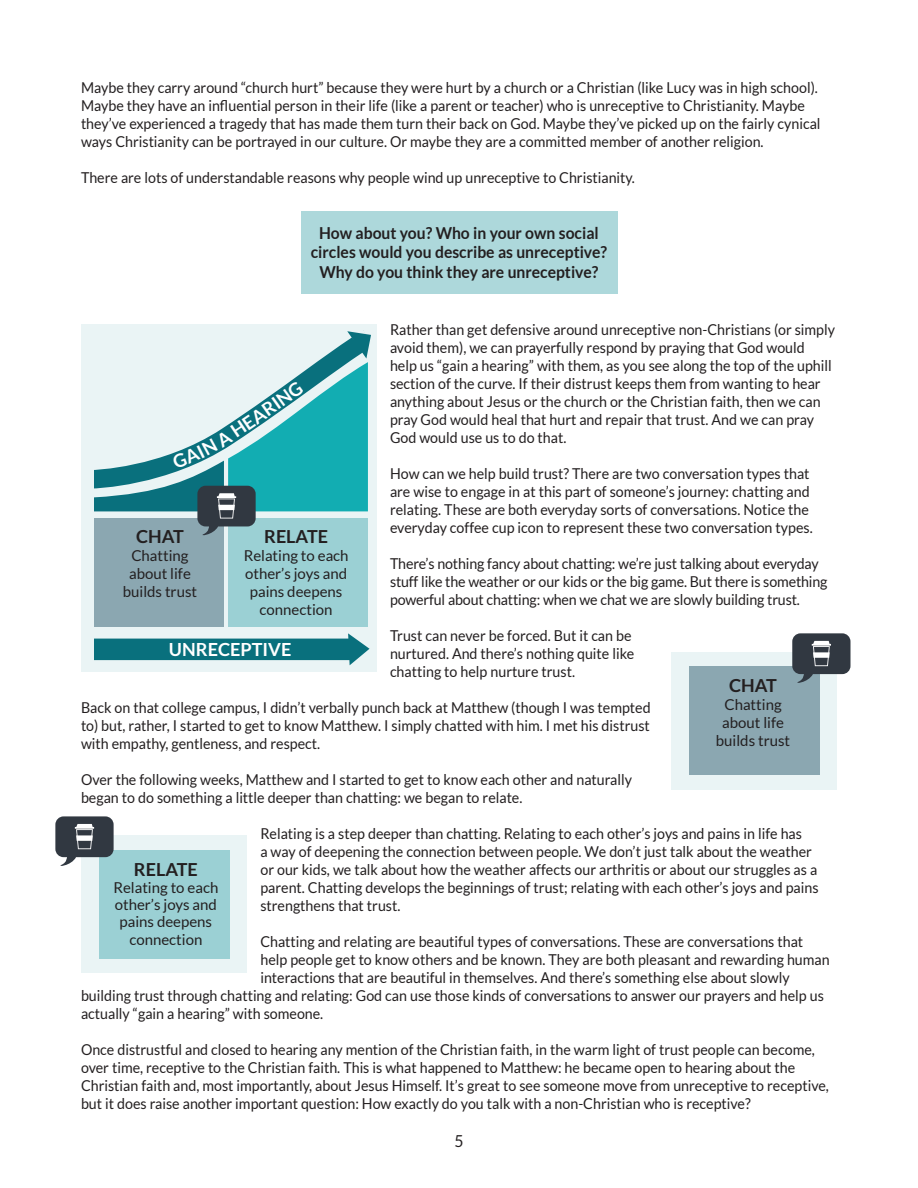
<style>
.page{position:relative;width:918px;height:1188px;background:#fff}
.page>*{position:absolute;margin:0;border:0;box-sizing:border-box;transform-origin:0 0}
.t1{font:700 18.15px "Lato";color:#fff}
.t2{font:700 18px "Lato";color:#231f20}
.t3{font:700 16.5px/19.5px "Lato";color:#231f20;text-align:center;scale:.95 1}
.t4{font:16.5px "Lato";color:#231f20;scale:.95 1}
.t5{font:15px/18px "Lato";color:#231f20;scale:.95 1}
.t6{font:15px/18px "Lato";color:#231f20;text-align:center}
</style>
<div class="page">
<div style="left:301px;top:211px;width:317px;height:82px;background:#add8db"></div>
<div style="left:81px;top:325px;width:295px;height:347px;background:#eaf4f5"></div>
<svg style="left:94px;top:633px;width:276px;height:32px"></svg>
<div style="left:93px;top:518px;width:131px;height:109px;background:#8ba7b1"></div>
<div style="left:228px;top:518px;width:140px;height:109px;background:#9bd0d4"></div>
<svg style="left:81px;top:324px;width:296px;height:174px"></svg>
<div style="left:82px;top:466px;width:12px;height:203px;background:#eaf4f5"></div>
<div style="left:672px;top:652px;width:165px;height:138px;background:#eaf4f5"></div>
<div style="left:689px;top:667px;width:130px;height:108px;background:#8ba7b1"></div>
<svg style="left:792px;top:633px;width:59px;height:51px"></svg>
<div style="left:82px;top:835px;width:165px;height:138px;background:#eaf4f5"></div>
<div style="left:99px;top:850px;width:131px;height:108px;background:#9bd0d4"></div>
<svg style="left:55px;top:816px;width:59px;height:51px"></svg>
<svg style="left:93px;top:327px;width:282px;height:209px"></svg>
<p class="t5" style="left:81px;top:79px;width:780px">Maybe they carry around “church hurt” because they were hurt by a church or a Christian (like Lucy was in high school).<br>Maybe they have an influential person in their life (like a parent or teacher) who is unreceptive to Christianity. Maybe they’ve experienced a tragedy that has made them turn their back on God. Maybe they’ve picked up on the fairly cynical ways Christianity can be portrayed in our culture. Or maybe they are a committed member of another religion.</p>
<p class="t5" style="left:81px;top:169px;width:585px">There are lots of understandable reasons why people wind up unreceptive to Christianity.</p>
<p class="t3" style="left:311px;top:223px;width:313px">How about you? Who in your own social circles would you describe as unreceptive?<br>Why do you think they are unreceptive?</p>
<p class="t5" style="left:390px;top:320px;width:470px">Rather than get defensive around unreceptive non-Christians (or simply avoid them), we can prayerfully respond by praying that God would help us “gain a hearing” with them, as you see along the top of the uphill section of the curve. If their distrust keeps them from wanting to hear anything about Jesus or the church or the Christian faith, then we can pray God would heal that hurt and repair that trust. And we can pray God would use us to do that.</p>
<p class="t5" style="left:390px;top:464px;width:447px">How can we help build trust? There are two conversation types that are wise to engage in at this part of someone’s journey: chatting and relating. These are both everyday sorts of conversations. Notice the everyday coffee cup icon to represent these two conversation types.</p>
<p class="t5" style="left:390px;top:554px;width:462px">There’s nothing fancy about chatting: we’re just talking about everyday stuff like the weather or our kids or the big game. But there is something powerful about chatting: when we chat we are slowly building trust.</p>
<p class="t5" style="left:390px;top:626px;width:259px">Trust can never be forced. But it can be nurtured. And there’s nothing quite like chatting to help nurture trust.</p>
<p class="t5" style="left:81px;top:698px;width:601px;text-align:justify">Back on that college campus, I didn’t verbally punch back at Matthew (though I was tempted to) but, rather, I started to get to know Matthew. I simply chatted with him. I met his distrust with empathy, gentleness, and respect.</p>
<p class="t5" style="left:81px;top:770px;width:582px">Over the following weeks, Matthew and I started to get to know each other and naturally began to do something a little deeper than chatting: we began to relate.</p>
<p class="t5" style="left:260px;top:824px;width:589px">Relating is a step deeper than chatting. Relating to each other’s joys and pains in life has<br>a way of deepening the connection between people. We don’t just talk about the weather or our kids, we talk about how the weather affects our arthritis or about our struggles as a parent. Chatting develops the beginnings of trust; relating with each other’s joys and pains strengthens that trust.</p>
<p class="t5" style="left:260px;top:932px;width:573px">Chatting and relating are beautiful types of conversations. These are conversations that</p>
<p class="t5" style="left:260px;top:950px;width:601px">help people get to know others and be known. They are both pleasant and rewarding human</p>
<p class="t5" style="left:260px;top:968px;width:559px">interactions that are beautiful in themselves. And there’s something else about slowly</p>
<p class="t5" style="left:81px;top:986px;width:783px">building trust through chatting and relating: God can use those kinds of conversations to answer our prayers and help us</p>
<p class="t5" style="left:81px;top:1004px;width:257px">actually “gain a hearing” with someone.</p>
<p class="t5" style="left:81px;top:1040px;width:789px">Once distrustful and closed to hearing any mention of the Christian faith, in the warm light of trust people can become, over time, receptive to the Christian faith. This is what happened to Matthew: he became open to hearing about the Christian faith and, most importantly, about Jesus Himself. It’s great to see someone move from unreceptive to receptive, but it does raise another important question: How exactly do you talk with a non-Christian who is receptive?</p>
<p class="t2" style="left:136px;top:526px;width:49px">CHAT</p>
<p class="t6" style="left:123px;top:546px;width:76px">Chatting about life builds trust</p>
<p class="t2" style="left:264px;top:526px;width:65px">RELATE</p>
<p class="t6" style="left:244px;top:546px;width:106px">Relating to each other’s joys and pains deepens connection</p>
<p class="t1" style="left:169px;top:639px;width:124px">UNRECEPTIVE</p>
<p class="t2" style="left:729px;top:675px;width:49px">CHAT</p>
<p class="t6" style="left:716px;top:695px;width:76px">Chatting about life builds trust</p>
<p class="t2" style="left:134px;top:859px;width:65px">RELATE</p>
<p class="t6" style="left:113px;top:879px;width:106px;line-height:17.2px">Relating to each other’s joys and pains deepens connection</p>
<p class="t4" style="left:454px;top:1132px;width:11px">5</p>
</div>
